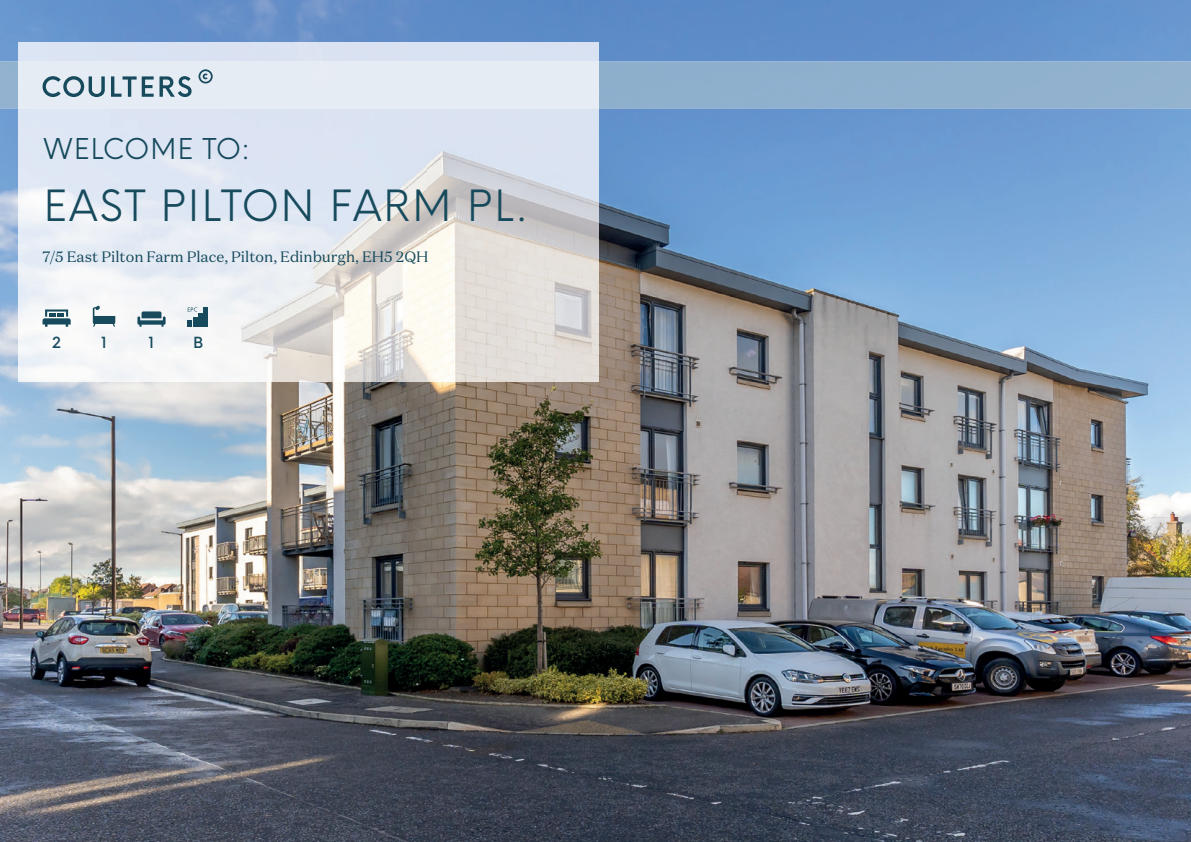
<style>
.page{position:relative;width:1191px;height:842px;background:#fff}
.page>*{position:absolute;margin:0;border:0;box-sizing:border-box;transform-origin:0 0}
.t1{font:42px "Coulters Neue Einstellung";letter-spacing:.02em;color:#164a5c}
.t2{font:28px "Coulters Neue Einstellung";letter-spacing:.01em;color:#164a5c}
.t3{font:15px "Domaine Text";color:#164a5c}
.t4{font:500 15px "Coulters Neue Einstellung";color:#164a5c}
</style>
<div class="page">
<img style="left:0;top:0;width:1191px;height:842px">
<div style="left:0;top:62px;width:1191px;height:46px;background:#8fb0ce"></div>
<img style="left:18px;top:42px;width:580px;height:340px">
<svg style="left:43px;top:76px;width:62px;height:21px"></svg>
<svg style="left:111px;top:76px;width:81px;height:21px;background:#96aeb9"></svg>
<svg style="left:198px;top:69px;width:15px;height:14px"></svg>
<svg style="left:43px;top:309px;width:28px;height:18px"></svg>
<svg style="left:93px;top:306px;width:22px;height:21px"></svg>
<svg style="left:137px;top:311px;width:29px;height:16px"></svg>
<svg style="left:188px;top:307px;width:9px;height:5px"></svg>
<hr style="left:204px;top:307px;width:4px;height:20px;background:#164a5c">
<hr style="left:198px;top:313px;width:4px;height:14px;background:#164a5c">
<hr style="left:193px;top:317px;width:4px;height:10px;background:#164a5c">
<svg style="left:188px;top:320px;width:4px;height:7px"></svg>
<h2 class="t2" style="left:43px;top:124px;width:209px">WELCOME TO:</h2>
<h1 class="t1" style="left:43px;top:169px;width:487px">EAST PILTON FARM PL.</h1>
<p class="t3" style="left:43px;top:248px;width:387px">7/5 East Pilton Farm Place, Pilton, Edinburgh, EH5 2QH</p>
<p class="t4" style="left:52px;top:330px;width:11px">2</p>
<p class="t4" style="left:99px;top:329px;width:11px">1</p>
<p class="t4" style="left:146px;top:329px;width:11px">1</p>
<p class="t4" style="left:193px;top:329px;width:12px">B</p>
</div>
